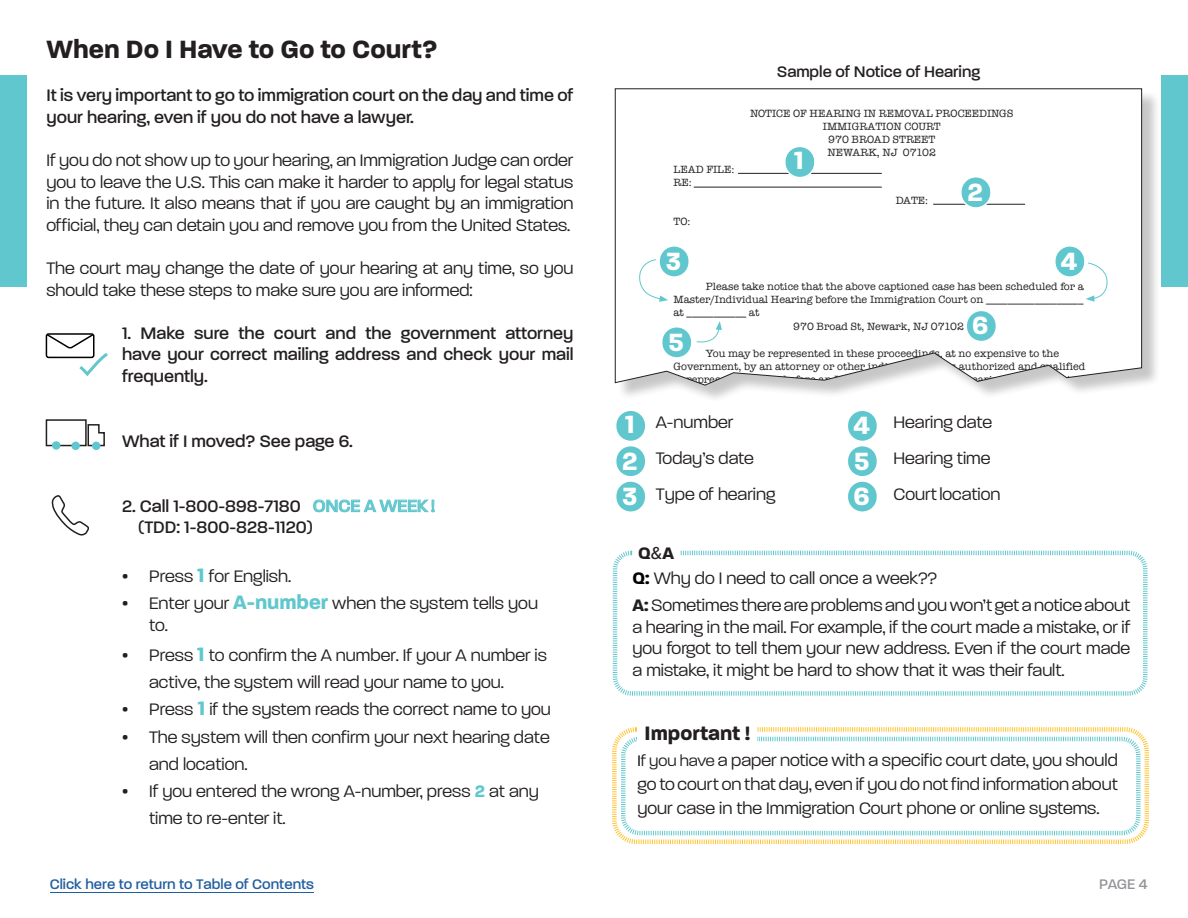
<style>
.page{position:relative;width:1188px;height:918px;background:#fff}
.page>*{position:absolute;margin:0;border:0;box-sizing:border-box;transform-origin:0 0}
.t1{font:700 27px "Paralucent";color:#231f20}
.t2{font:700 27px/36.2px "Paralucent";color:#fff;text-align:justify}
.t3{font:700 21px "Paralucent";color:#231f20}
.t4{font:300 18px/21.6px "Paralucent";color:#231f20}
.t5{font:500 18px/21.6px "Paralucent";color:#231f20}
.t6{font:700 18px "Paralucent";color:#231f20}
.t7{font:500 16.5px "Paralucent";color:#231f20}
.t8{font:500 15px "Paralucent";color:#215e9f}
.t9{font:500 15px "Paralucent";color:#939598}
.t10{font:10.8px/13px "American Typewriter";color:#231f20;text-align:center}
.s1{color:#61c7ce}
.s2{font-weight:700;font-size:21px;color:#61c7ce}
.s3{font-weight:700;color:#61c7ce}
.s4{font-family:"Proxima Nova";font-weight:500}
.s5{font-weight:700;color:#000}
.s6{font-weight:700}
.s7{font-size:16.5px;color:#000}
.s8{font-size:16.5px}
</style>
<div class="page">
<svg style="left:612px;top:550px;width:536px;height:146px"></svg>
<div style="left:633px;top:545px;width:46px;height:22px;background:#fff"></div>
<div style="left:1161px;top:76px;width:27px;height:211px;background:#61c7ce"></div>
<div style="left:0;top:76px;width:27px;height:211px;background:#61c7ce"></div>
<div style="left:617px;top:91px;width:543px;height:312px;background:#231f20;opacity:.25"></div>
<svg style="left:615px;top:88px;width:527px;height:298px"></svg>
<svg style="left:638px;top:259px;width:30px;height:43px"></svg>
<svg style="left:696px;top:321px;width:26px;height:25px"></svg>
<svg style="left:45px;top:333px;width:63px;height:44px"></svg>
<svg style="left:51px;top:495px;width:38px;height:41px"></svg>
<div style="left:46px;top:419px;width:41px;height:27px;border:2px solid #231f20"></div>
<svg style="left:87px;top:424px;width:18px;height:23px"></svg>
<div style="left:52px;top:441px;width:8px;height:9px;background:#61c7ce;border-radius:50%"></div>
<div style="left:71px;top:442px;width:9px;height:8px;background:#61c7ce;border-radius:50%"></div>
<div style="left:92px;top:442px;width:8px;height:8px;background:#61c7ce;border-radius:50%"></div>
<svg style="left:612px;top:727px;width:537px;height:118px"></svg>
<div style="left:637px;top:724px;width:120px;height:18px;background:#fff"></div>
<div style="left:785px;top:146px;width:30px;height:32px;background:#61c7ce;border-radius:15px"></div>
<div style="left:784px;top:146px;width:32px;height:32px;border:2px solid #fff;border-radius:15px"></div>
<div style="left:961px;top:177px;width:30px;height:31px;background:#61c7ce;border-radius:15px"></div>
<div style="left:960px;top:176px;width:32px;height:33px;border:2px solid #fff;border-radius:15px"></div>
<div style="left:659px;top:246px;width:30px;height:31px;background:#61c7ce;border-radius:15px"></div>
<div style="left:658px;top:245px;width:32px;height:33px;border:2px solid #fff;border-radius:15px"></div>
<div style="left:662px;top:327px;width:30px;height:31px;background:#61c7ce;border-radius:15px"></div>
<div style="left:661px;top:326px;width:32px;height:33px;border:2px solid #fff;border-radius:15px"></div>
<div style="left:966px;top:310px;width:30px;height:32px;background:#61c7ce;border-radius:15px"></div>
<div style="left:966px;top:310px;width:31px;height:32px;border:2px solid #fff;border-radius:15px"></div>
<div style="left:1055px;top:246px;width:30px;height:31px;background:#61c7ce;border-radius:15px"></div>
<div style="left:1054px;top:245px;width:32px;height:33px;border:2px solid #fff;border-radius:15px"></div>
<svg style="left:1086px;top:262px;width:22px;height:40px"></svg>
<div style="left:616px;top:410px;width:30px;height:31px;background:#61c7ce;border-radius:15px"></div>
<div style="left:615px;top:409px;width:32px;height:33px;border:2px solid #fff;border-radius:15px"></div>
<div style="left:616px;top:446px;width:30px;height:31px;background:#61c7ce;border-radius:15px"></div>
<div style="left:615px;top:445px;width:32px;height:33px;border:2px solid #fff;border-radius:15px"></div>
<div style="left:616px;top:481px;width:30px;height:31px;background:#61c7ce;border-radius:15px"></div>
<div style="left:615px;top:480px;width:32px;height:33px;border:2px solid #fff;border-radius:15px"></div>
<div style="left:847px;top:410px;width:30px;height:31px;background:#61c7ce;border-radius:15px"></div>
<div style="left:847px;top:409px;width:31px;height:33px;border:2px solid #fff;border-radius:15px"></div>
<div style="left:847px;top:446px;width:30px;height:31px;background:#61c7ce;border-radius:15px"></div>
<div style="left:847px;top:445px;width:31px;height:33px;border:2px solid #fff;border-radius:15px"></div>
<div style="left:847px;top:481px;width:30px;height:31px;background:#61c7ce;border-radius:15px"></div>
<div style="left:847px;top:480px;width:31px;height:33px;border:2px solid #fff;border-radius:15px"></div>
<hr style="left:50px;top:892px;width:264px;height:1px;background:#215e9f">
<h1 class="t1" style="left:46px;top:33px;width:392px">When Do I Have to Go to Court?</h1>
<p class="t5" style="left:46px;top:85px;width:529px">It is very important to go to immigration court on the day and time of your hearing, even if you do not have a lawyer.</p>
<p class="t4" style="left:46px;top:149px;width:529px;text-align:justify">If you do not show up to your hearing, an Immigration Judge can order you to leave the U.S. This can make it harder to apply for legal status in the future. It also means that if you are caught by an immigration official, they can detain you and remove you from the United States.</p>
<p class="t4" style="left:46px;top:257px;width:529px">The court may change the date of your hearing at any time, so you should take these steps to make sure you are informed:</p>
<p class="t5" style="left:122px;top:322px;width:453px;text-align:justify">1. Make sure the court and the government attorney have your correct mailing address and check your mail frequently.</p>
<p class="t5" style="left:122px;top:430px;width:232px">What if I moved? See page 6.</p>
<p class="t5" style="left:138px;top:495px;width:298px;text-indent:-16px">2. Call 1-800-898-7180 <span class="s1">ONCE A WEEK ! </span>(TDD: 1-800-828-1120)</p>
<p class="t4" style="left:122px;top:565px;width:171px">• Press <span class="s2">1</span> for English.</p>
<p class="t4" style="left:149px;top:592px;width:390px;line-height:22.5px;text-indent:-27px">• Enter your <span class="s2">A-number</span> when the system tells you to.</p>
<p class="t4" style="left:149px;top:642px;width:399px;line-height:27px;text-indent:-27px">• Press <span class="s2">1</span> to confirm the A number. If your A number is active, the system will read your name to you.</p>
<p class="t4" style="left:122px;top:698px;width:430px">• Press <span class="s2">1</span> if the system reads the correct name to you</p>
<p class="t4" style="left:149px;top:723px;width:402px;line-height:27px;text-indent:-27px">• The system will then confirm your next hearing date and location.</p>
<p class="t4" style="left:149px;top:777px;width:392px;line-height:27px;text-indent:-27px">• If you entered the wrong A-number, press <span class="s3">2</span> at any time to re-enter it.</p>
<p class="t8" style="left:50px;top:876px;width:266px">Click here to return to Table of Contents</p>
<p class="t10" style="left:674px;top:163px;width:62px;text-align:left">LEAD FILE:<br>RE:</p>
<p class="t10" style="left:674px;top:215px;width:18px">TO:</p>
<h1 class="t2" style="left:666px;top:243px;width:17px">3</h1>
<p class="t7" style="left:777px;top:61px;width:205px">Sample of Notice of Hearing</p>
<p class="t10" style="left:750px;top:106px;width:265px">NOTICE OF HEARING IN REMOVAL PROCEEDINGS<br>IMMIGRATION COURT<br>970 BROAD STREET<br>NEWARK, NJ 07102</p>
<h1 class="t2" style="left:794px;top:142px;width:11px">1</h1>
<p class="t10" style="left:896px;top:194px;width:34px">DATE:</p>
<h1 class="t2" style="left:967px;top:174px;width:17px">2</h1>
<h1 class="t2" style="left:1061px;top:243px;width:18px">4</h1>
<p class="t10" style="left:706px;top:280px;width:379px">Please take notice that the above captioned case has been scheduled for a</p>
<p class="t10" style="left:674px;top:293px;width:411px">Master/Individual Hearing before the Immigration Court on __________________</p>
<p class="t10" style="left:674px;top:306px;width:87px">at ___________ at</p>
<p class="t10" style="left:793px;top:319px;width:172px">970 Broad St, Newark, NJ 07102</p>
<p class="t10" style="left:674px;top:346px;width:413px">You may be represented in these proceedings, at no expensive to the<br>Government, by an attorney or other individual who is authorized and qualified</p>
<h1 class="t2" style="left:972px;top:308px;width:18px">6</h1>
<h1 class="t2" style="left:668px;top:324px;width:17px">5</h1>
<h1 class="t2" style="left:622px;top:406px;width:17px">1<br>2<br>3</h1>
<h1 class="t2" style="left:853px;top:408px;width:18px;line-height:35.4px">4<br>5<br>6</h1>
<p class="t4" style="left:656px;top:405px;width:121px;line-height:36px">A-number<br>Today’s date<br>Type of hearing</p>
<p class="t4" style="left:894px;top:405px;width:109px;line-height:36px">Hearing date<br>Hearing time<br>Court location</p>
<p class="t6" style="left:638px;top:543px;width:37px">Q<span class="s4">&amp;</span>A</p>
<p class="t4" style="left:632px;top:565px;width:499px;line-height:27px"><span class="s5">Q:</span> Why do I need to call once a week??<br><span class="s6">A:</span> Sometimes there are problems and you won’t get a notice about</p>
<p class="t4" style="left:632px;top:616px;width:499px;text-align:justify">a hearing in the mail. For example, if the court made a mistake, or if you forgot to tell them your new address. Even if the court made a mistake, it might be hard to show that it was their fault.</p>
<p class="t3" style="left:645px;top:721px;width:107px">Important !</p>
<p class="t4" style="left:637px;top:748px;width:482px;line-height:24px;text-align:justify"><span class="s7">I</span><span class="s8">f you have</span> a paper notice with a specific court date, you should go to court on that day, even if you do not find information about your case in the Immigration Court phone or online systems.</p>
<p class="t9" style="left:1099px;top:875px;width:50px">PAGE 4</p>
</div>
